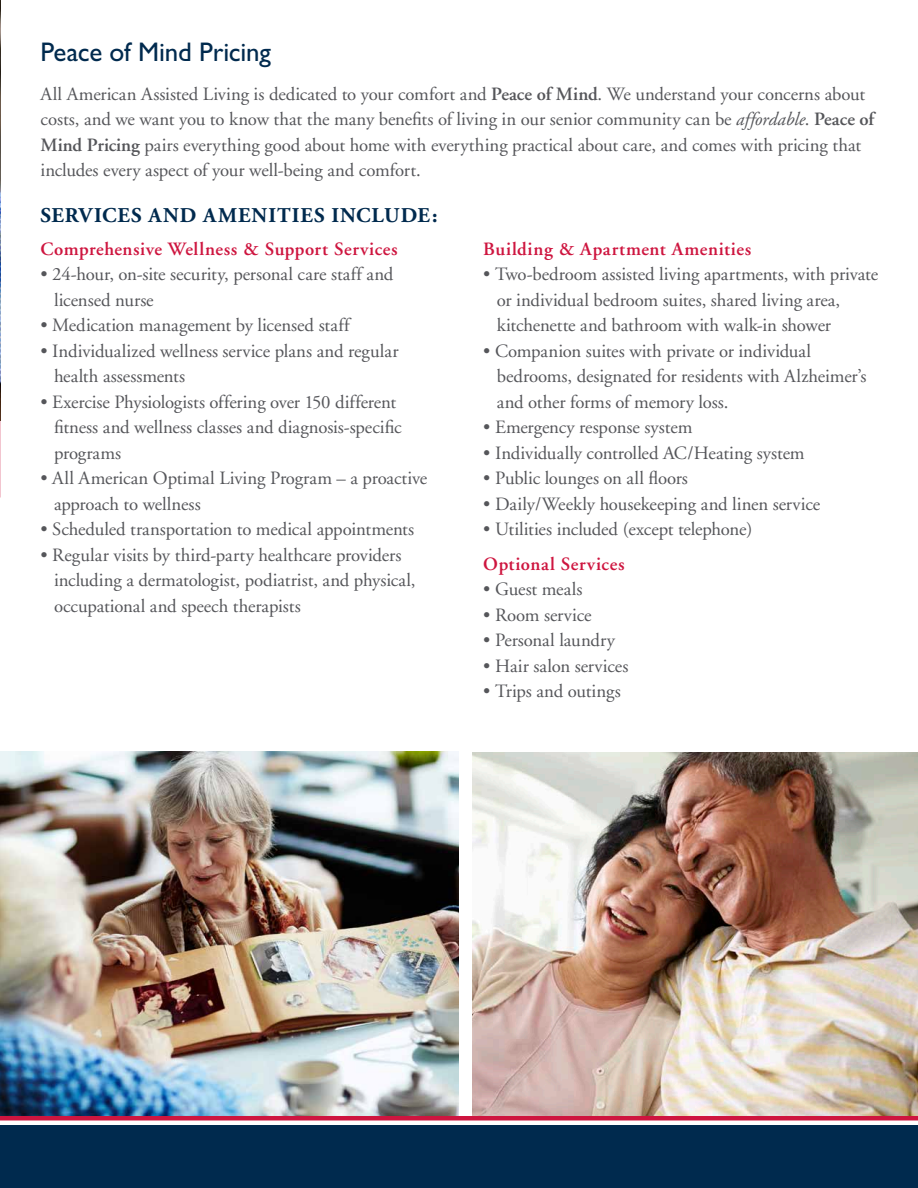
<style>
.page{position:relative;width:918px;height:1188px;background:#fff}
.page>*{position:absolute;margin:0;border:0;box-sizing:border-box;transform-origin:0 0}
.t1{font:27px "Gill Sans";letter-spacing:-.01em;color:#002a4e}
.t2{font:700 21px "Adobe Garamond";letter-spacing:.045em;color:#002a4e}
.t3{font:18.75px/25.5px "Adobe Garamond";letter-spacing:-.005em;color:#55565a}
.t4{font:600 18.75px "Adobe Garamond";letter-spacing:.03em;color:#ce153f}
.s1{font-weight:600}
.s2{font-style:italic}
</style>
<div class="page">
<img style="left:472px;top:753px;width:446px;height:363px">
<img style="left:0;top:752px;width:459px;height:364px">
<div style="left:0;top:1125px;width:918px;height:63px;background:#002a4e"></div>
<hr style="left:0;top:1116px;width:918px;height:4px;background:#ce153f">
<img style="left:0;top:0;width:1px;height:420px">
<h1 class="t1" style="left:40px;top:36px;width:232px">Peace of Mind Pricing</h1>
<p class="t3" style="left:40px;top:82px;width:835px">All American Assisted Living is dedicated to your comfort and <span class="s1">Peace of Mind</span>. We understand your concerns about costs, and we want you to know that the many benefits of living in our senior community can be <span class="s2">affordable</span>. <span class="s1">Peace of Mind Pricing</span> pairs everything good about home with everything practical about care, and comes with pricing that includes every aspect of your well-being and comfort.</p>
<p class="t2" style="left:40px;top:204px;width:399px">SERVICES AND AMENITIES INCLUDE:</p>
<p class="t4" style="left:40px;top:238px;width:359px">Comprehensive Wellness &amp; Support Services</p>
<p class="t3" style="left:54px;top:262px;width:341px;text-indent:-14px">• 24-hour, on-site security, personal care staff and licensed nurse</p>
<p class="t3" style="left:40px;top:313px;width:311px">• Medication management by licensed staff</p>
<p class="t3" style="left:54px;top:338px;width:346px;text-indent:-14px">• Individualized wellness service plans and regular health assessments</p>
<p class="t3" style="left:54px;top:389px;width:349px;text-indent:-14px">• Exercise Physiologists offering over 150 different fitness and wellness classes and diagnosis-specific programs</p>
<p class="t3" style="left:54px;top:466px;width:375px;text-indent:-14px">• All American Optimal Living Program – a proactive approach to wellness</p>
<p class="t3" style="left:40px;top:517px;width:375px">• Scheduled transportation to medical appointments</p>
<p class="t3" style="left:54px;top:542px;width:363px;text-indent:-14px">• Regular visits by third-party healthcare providers including a dermatologist, podiatrist, and physical, occupational and speech therapists</p>
<p class="t4" style="left:483px;top:238px;width:269px">Building &amp; Apartment Amenities</p>
<p class="t3" style="left:497px;top:262px;width:383px;text-indent:-14px">• Two-bedroom assisted living apartments, with private or individual bedroom suites, shared living area, kitchenette and bathroom with walk-in shower</p>
<p class="t3" style="left:497px;top:338px;width:371px;text-indent:-14px">• Companion suites with private or individual bedrooms, designated for residents with Alzheimer’s and other forms of memory loss.</p>
<p class="t3" style="left:483px;top:415px;width:211px">• Emergency response system</p>
<p class="t3" style="left:483px;top:440px;width:323px">• Individually controlled AC/Heating system</p>
<p class="t3" style="left:483px;top:466px;width:206px">• Public lounges on all floors</p>
<p class="t3" style="left:483px;top:491px;width:339px">• Daily/Weekly housekeeping and linen service</p>
<p class="t3" style="left:483px;top:517px;width:271px">• Utilities included (except telephone)</p>
<p class="t4" style="left:483px;top:553px;width:143px">Optional Services</p>
<p class="t3" style="left:483px;top:577px;width:101px">• Guest meals</p>
<p class="t3" style="left:483px;top:602px;width:110px">• Room service</p>
<p class="t3" style="left:483px;top:628px;width:133px">• Personal laundry</p>
<p class="t3" style="left:483px;top:653px;width:147px">• Hair salon services</p>
<p class="t3" style="left:483px;top:679px;width:139px">• Trips and outings</p>
</div>
